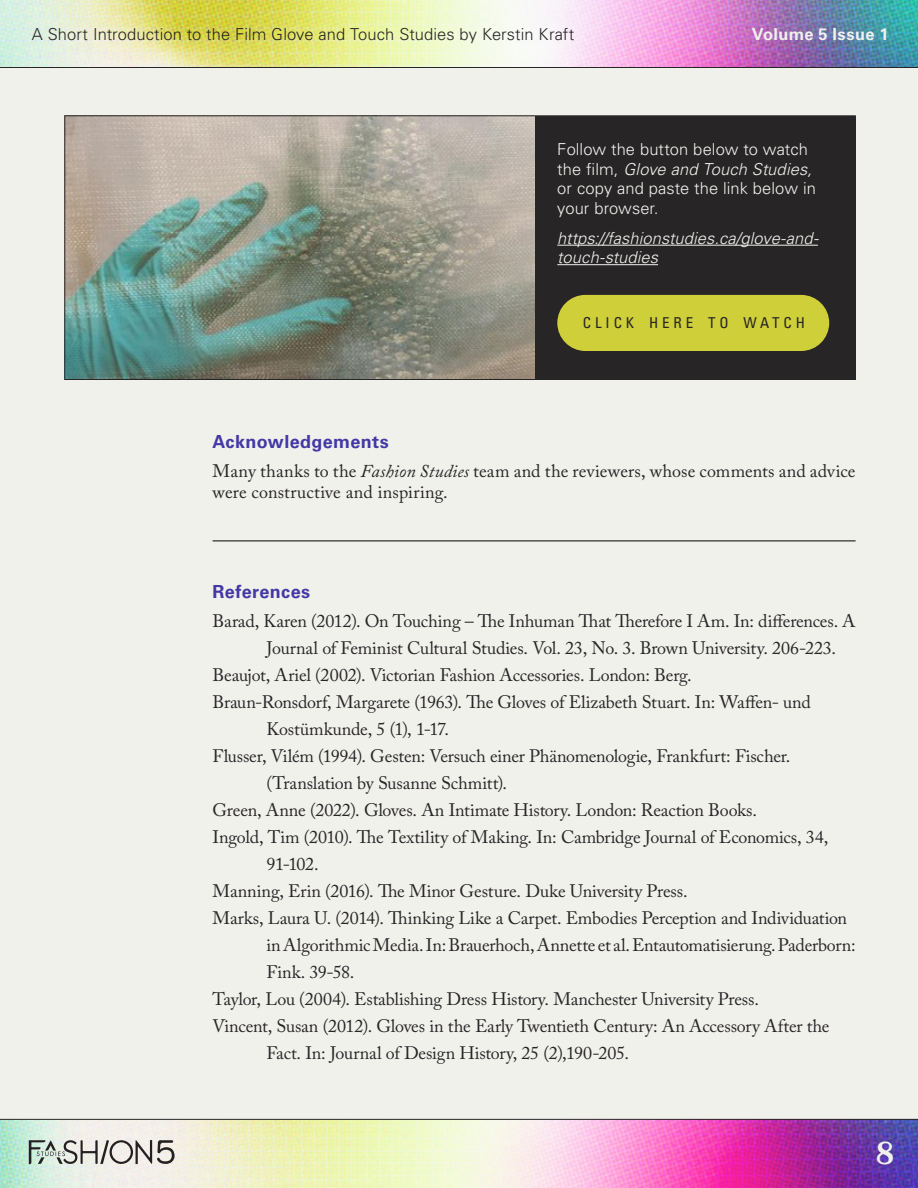
<style>
.page{position:relative;width:918px;height:1188px;background:#f1f1ec}
.page>*{position:absolute;margin:0;border:0;box-sizing:border-box;transform-origin:0 0}
.t1{font:600 31.5px "Bookmania";color:#f1f1ec}
.Citations{font:18px "Adobe Caslon Pro";letter-spacing:-.01em;color:#282527}
.Citations-2{font:18px/21px "Adobe Caslon Pro";letter-spacing:.01em;color:#282527}
.Subhead{font:700 18px "Univers LT Std";letter-spacing:.02em;color:#4438a5}
.Figure_Caption{font:300 16.5px/19.5px "Univers LT Std";letter-spacing:.005em;color:#f1f1ec}
.t2{font:300 16.5px "Univers LT Std";letter-spacing:.005em;color:#282527}
.Figure_Caption-2{font:italic 300 16.5px/19.5px "Univers LT Std";letter-spacing:.005em;color:#f1f1ec}
.t3{font:700 16.5px "Univers LT Std";letter-spacing:.015em;color:#f1f1ec}
.Author_Name{font:condensed 15px "Univers LT Std";letter-spacing:.26em;color:#282527}
.s1{font-style:italic}
</style>
<div class="page">
<hr style="left:213px;top:540px;width:643px;height:1px;background:#000">
<img style="left:0;top:1119px;width:918px;height:69px">
<img style="left:0;top:0;width:918px;height:68px">
<svg style="left:29px;top:1140px;width:146px;height:24px"></svg>
<div style="left:65px;top:116px;width:790px;height:264px;background:#282527"></div>
<img style="left:67px;top:118px;width:467px;height:260px">
<div style="left:65px;top:116px;width:791px;height:264px;border:1px solid #282527"></div>
<div style="left:557px;top:295px;width:272px;height:56px;background:#cfcf39;border-radius:28px"></div>
<hr style="left:557px;top:245px;width:261px;height:1px;background:#f1f1ec">
<hr style="left:557px;top:264px;width:101px;height:1px;background:#f1f1ec">
<p class="t2" style="left:32px;top:25px;width:544px">A Short Introduction to the Film Glove and Touch Studies by Kerstin Kraft</p>
<p class="t3" style="left:752px;top:25px;width:138px">Volume 5 Issue 1</p>
<p class="Figure_Caption" style="left:557px;top:139px;width:260px">Follow the button below to watch the film, <span class="s1">Glove and Touch Studies, </span>or copy and paste the link below in your browser<span class="s1">.</span></p>
<p class="Figure_Caption-2" style="left:557px;top:228px;width:263px">https://fashionstudies.ca/glove-and&shy;touch-studies</p>
<p class="Author_Name" style="left:583px;top:313px;width:224px">CLICK HERE TO WATCH</p>
<p class="Subhead" style="left:213px;top:431px;width:178px">Acknowledgements</p>
<p class="Citations-2" style="left:213px;top:460px;width:645px">Many thanks to the <span class="s1">Fashion Studies</span> team and the reviewers, whose comments and advice were constructive and inspiring.</p>
<p class="Subhead" style="left:213px;top:581px;width:99px">References</p>
<p class="Citations" style="left:213px;top:610px;width:645px">Barad, Karen (2012). On Touching – The Inhuman That Therefore I Am. In: differences. A</p>
<p class="Citations" style="left:267px;top:637px;width:571px">Journal of Feminist Cultural Studies. Vol. 23, No. 3. Brown University. 206-223.</p>
<p class="Citations" style="left:213px;top:664px;width:481px">Beaujot, Ariel (2002). Victorian Fashion Accessories. London: Berg.</p>
<p class="Citations" style="left:213px;top:691px;width:600px">Braun-Ronsdorf, Margarete (1963). The Gloves of Elizabeth Stuart. In: Waffen- und</p>
<p class="Citations" style="left:267px;top:718px;width:184px">Kostümkunde, 5 (1), 1-17.</p>
<p class="Citations" style="left:213px;top:745px;width:579px">Flusser, Vilém (1994). Gesten: Versuch einer Phänomenologie, Frankfurt: Fischer.</p>
<p class="Citations" style="left:267px;top:772px;width:242px">(Translation by Susanne Schmitt).</p>
<p class="Citations" style="left:213px;top:799px;width:546px">Green, Anne (2022). Gloves. An Intimate History. London: Reaction Books.</p>
<p class="Citations" style="left:213px;top:826px;width:617px">Ingold, Tim (2010). The Textility of Making. In: Cambridge Journal of Economics, 34,</p>
<p class="Citations" style="left:267px;top:853px;width:54px">91-102.</p>
<p class="Citations" style="left:213px;top:880px;width:477px">Manning, Erin (2016). The Minor Gesture. Duke University Press.</p>
<p class="Citations" style="left:213px;top:907px;width:636px">Marks, Laura U. (2014). Thinking Like a Carpet. Embodies Perception and Individuation</p>
<p class="Citations" style="left:267px;top:934px;width:591px">in Algorithmic Media. In: Brauerhoch, Annette et al. Entautomatisierung. Paderborn:</p>
<p class="Citations" style="left:267px;top:961px;width:89px">Fink. 39-58.</p>
<p class="Citations" style="left:213px;top:988px;width:548px">Taylor, Lou (2004). Establishing Dress History. Manchester University Press.</p>
<p class="Citations" style="left:213px;top:1015px;width:618px">Vincent, Susan (2012). Gloves in the Early Twentieth Century: An Accessory After the</p>
<p class="Citations" style="left:267px;top:1042px;width:364px">Fact. In: Journal of Design History, 25 (2),190-205.</p>
<h1 class="t1" style="left:876px;top:1135px;width:20px">8</h1>
</div>
